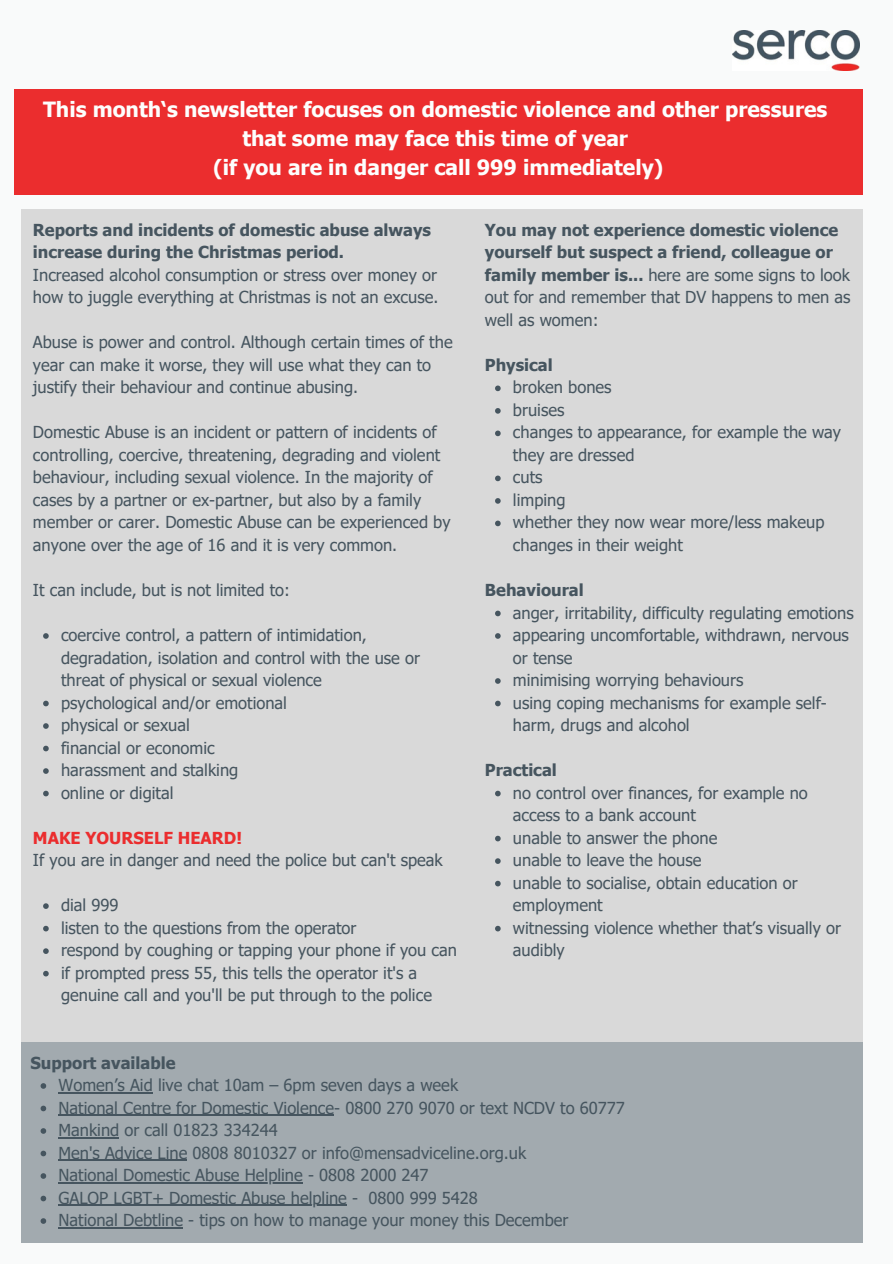
<style>
.page{position:relative;width:893px;height:1264px;background:#fff}
.page>*{position:absolute;margin:0;border:0;box-sizing:border-box;transform-origin:0 0}
.t1{font:700 21px "Tahoma";color:#fdfefd}
.t2{font:16.5px/22.5px "Tahoma";color:#46555f}
.t3{font:700 16.5px/22.5px "Tahoma";color:#46555f}
.t4{font:700 16.5px "Tahoma";color:#eb2d2e}
.s1{font-weight:400}
</style>
<div class="page">
<div style="left:0;top:0;width:892px;height:1263px;background:#f9fafa"></div>
<img style="left:733px;top:31px;width:126px;height:39px">
<div style="left:21px;top:209px;width:841px;height:1033px;background:#d9d9d9"></div>
<div style="left:14px;top:89px;width:848px;height:106px;background:#eb2d2e"></div>
<svg style="left:43px;top:633px;width:6px;height:5px"></svg>
<svg style="left:43px;top:700px;width:6px;height:6px"></svg>
<svg style="left:43px;top:723px;width:6px;height:5px"></svg>
<svg style="left:43px;top:745px;width:6px;height:6px"></svg>
<svg style="left:43px;top:768px;width:6px;height:5px"></svg>
<svg style="left:43px;top:790px;width:6px;height:6px"></svg>
<svg style="left:43px;top:903px;width:6px;height:5px"></svg>
<svg style="left:43px;top:925px;width:6px;height:6px"></svg>
<svg style="left:43px;top:948px;width:6px;height:5px"></svg>
<svg style="left:43px;top:970px;width:6px;height:6px"></svg>
<svg style="left:495px;top:385px;width:5px;height:6px"></svg>
<svg style="left:495px;top:408px;width:5px;height:5px"></svg>
<svg style="left:495px;top:430px;width:5px;height:6px"></svg>
<svg style="left:495px;top:475px;width:5px;height:6px"></svg>
<svg style="left:495px;top:498px;width:5px;height:5px"></svg>
<svg style="left:495px;top:520px;width:5px;height:6px"></svg>
<svg style="left:495px;top:610px;width:5px;height:6px"></svg>
<svg style="left:495px;top:633px;width:5px;height:5px"></svg>
<svg style="left:495px;top:678px;width:5px;height:5px"></svg>
<svg style="left:495px;top:700px;width:5px;height:6px"></svg>
<svg style="left:495px;top:790px;width:5px;height:6px"></svg>
<svg style="left:495px;top:835px;width:5px;height:6px"></svg>
<svg style="left:495px;top:858px;width:5px;height:5px"></svg>
<svg style="left:495px;top:880px;width:5px;height:6px"></svg>
<svg style="left:495px;top:925px;width:5px;height:6px"></svg>
<div style="left:21px;top:1042px;width:841px;height:200px;background:#a2aaaf"></div>
<svg style="left:41px;top:1083px;width:5px;height:5px"></svg>
<hr style="left:58px;top:1092px;width:95px;height:1px;background:#46555f">
<svg style="left:41px;top:1105px;width:5px;height:6px"></svg>
<hr style="left:58px;top:1114px;width:276px;height:1px;background:#46555f">
<svg style="left:41px;top:1128px;width:5px;height:5px"></svg>
<hr style="left:58px;top:1137px;width:61px;height:1px;background:#46555f">
<svg style="left:41px;top:1150px;width:5px;height:6px"></svg>
<hr style="left:58px;top:1159px;width:129px;height:1px;background:#46555f">
<svg style="left:41px;top:1173px;width:5px;height:5px"></svg>
<hr style="left:58px;top:1182px;width:245px;height:1px;background:#46555f">
<svg style="left:41px;top:1195px;width:5px;height:6px"></svg>
<hr style="left:58px;top:1204px;width:289px;height:1px;background:#46555f">
<svg style="left:41px;top:1218px;width:5px;height:5px"></svg>
<hr style="left:58px;top:1227px;width:125px;height:1px;background:#46555f">
<p class="t1" style="left:43px;top:96px;width:785px">This month‘s newsletter focuses on domestic violence and other pressures</p>
<p class="t1" style="left:242px;top:125px;width:387px">that some may face this time of year</p>
<p class="t1" style="left:213px;top:154px;width:451px">(if you are in danger call 999 immediately)</p>
<p class="t3" style="left:33px;top:218px;width:399px">Reports and incidents of domestic abuse always increase during the Christmas period.</p>
<p class="t2" style="left:33px;top:263px;width:407px">Increased alcohol consumption or stress over money or how to juggle everything at Christmas is not an excuse.</p>
<p class="t2" style="left:33px;top:330px;width:421px">Abuse is power and control. Although certain times of the year can make it worse, they will use what they can to justify their behaviour and continue abusing.</p>
<p class="t2" style="left:33px;top:420px;width:419px">Domestic Abuse is an incident or pattern of incidents of controlling, coercive, threatening, degrading and violent behaviour, including sexual violence. In the majority of cases by a partner or ex-partner, but also by a family member or carer. Domestic Abuse can be experienced by anyone over the age of 16 and it is very common.</p>
<p class="t2" style="left:33px;top:578px;width:258px">It can include, but is not limited to:</p>
<p class="t2" style="left:61px;top:623px;width:360px">coercive control, a pattern of intimidation, degradation, isolation and control with the use or threat of physical or sexual violence</p>
<p class="t2" style="left:61px;top:690px;width:227px">psychological and/or emotional</p>
<p class="t2" style="left:61px;top:713px;width:130px">physical or sexual</p>
<p class="t2" style="left:61px;top:735px;width:155px">financial or economic</p>
<p class="t2" style="left:61px;top:758px;width:179px">harassment and stalking</p>
<p class="t2" style="left:61px;top:780px;width:114px">online or digital</p>
<p class="t4" style="left:33px;top:827px;width:210px">MAKE YOURSELF HEARD!</p>
<p class="t2" style="left:33px;top:848px;width:411px">If you are in danger and need the police but can't speak</p>
<p class="t2" style="left:61px;top:893px;width:59px">dial 999</p>
<p class="t2" style="left:61px;top:915px;width:297px">listen to the questions from the operator</p>
<p class="t2" style="left:61px;top:938px;width:397px">respond by coughing or tapping your phone if you can</p>
<p class="t2" style="left:61px;top:960px;width:372px">if prompted press 55, this tells the operator it's a genuine call and you'll be put through to the police</p>
<p class="t3" style="left:485px;top:218px;width:367px">You may not experience domestic violence yourself but suspect a friend, colleague or family member is... <span class="s1">here are some signs to look out for and remember that DV happens to men as well as women:</span></p>
<p class="t3" style="left:485px;top:353px;width:69px">Physical</p>
<p class="t2" style="left:513px;top:375px;width:100px">broken bones</p>
<p class="t2" style="left:513px;top:398px;width:53px">bruises</p>
<p class="t2" style="left:513px;top:420px;width:330px">changes to appearance, for example the way they are dressed</p>
<p class="t2" style="left:513px;top:465px;width:31px">cuts</p>
<p class="t2" style="left:513px;top:488px;width:54px">limping</p>
<p class="t2" style="left:513px;top:510px;width:313px">whether they now wear more/less makeup changes in their weight</p>
<p class="t3" style="left:485px;top:578px;width:100px">Behavioural</p>
<p class="t2" style="left:513px;top:600px;width:342px">anger, irritability, difficulty regulating emotions</p>
<p class="t2" style="left:513px;top:623px;width:337px">appearing uncomfortable, withdrawn, nervous or tense</p>
<p class="t2" style="left:513px;top:668px;width:232px">minimising worrying behaviours</p>
<p class="t2" style="left:513px;top:690px;width:315px">using coping mechanisms for example self&shy;harm, drugs and alcohol</p>
<p class="t3" style="left:485px;top:758px;width:73px">Practical</p>
<p class="t2" style="left:513px;top:780px;width:296px">no control over finances, for example no access to a bank account</p>
<p class="t2" style="left:513px;top:825px;width:206px">unable to answer the phone</p>
<p class="t2" style="left:513px;top:848px;width:190px">unable to leave the house</p>
<p class="t2" style="left:513px;top:870px;width:286px">unable to socialise, obtain education or employment</p>
<p class="t2" style="left:513px;top:915px;width:329px">witnessing violence whether that’s visually or audibly</p>
<p class="t3" style="left:30px;top:1050px;width:147px">Support available</p>
<p class="t2" style="left:58px;top:1073px;width:401px">Women’s Aid live chat 10am – 6pm seven days a week</p>
<p class="t2" style="left:58px;top:1095px;width:567px">National Centre for Domestic Violence- 0800 270 9070 or text NCDV to 60777</p>
<p class="t2" style="left:58px;top:1118px;width:221px">Mankind or call 01823 334244</p>
<p class="t2" style="left:58px;top:1140px;width:469px">Men's Advice Line 0808 8010327 or info@mensadviceline.org.uk</p>
<p class="t2" style="left:58px;top:1163px;width:371px">National Domestic Abuse Helpline - 0808 2000 247</p>
<p class="t2" style="left:58px;top:1185px;width:421px">GALOP LGBT+ Domestic Abuse helpline - 0800 999 5428</p>
<p class="t2" style="left:58px;top:1208px;width:511px">National Debtline - tips on how to manage your money this December</p>
</div>
